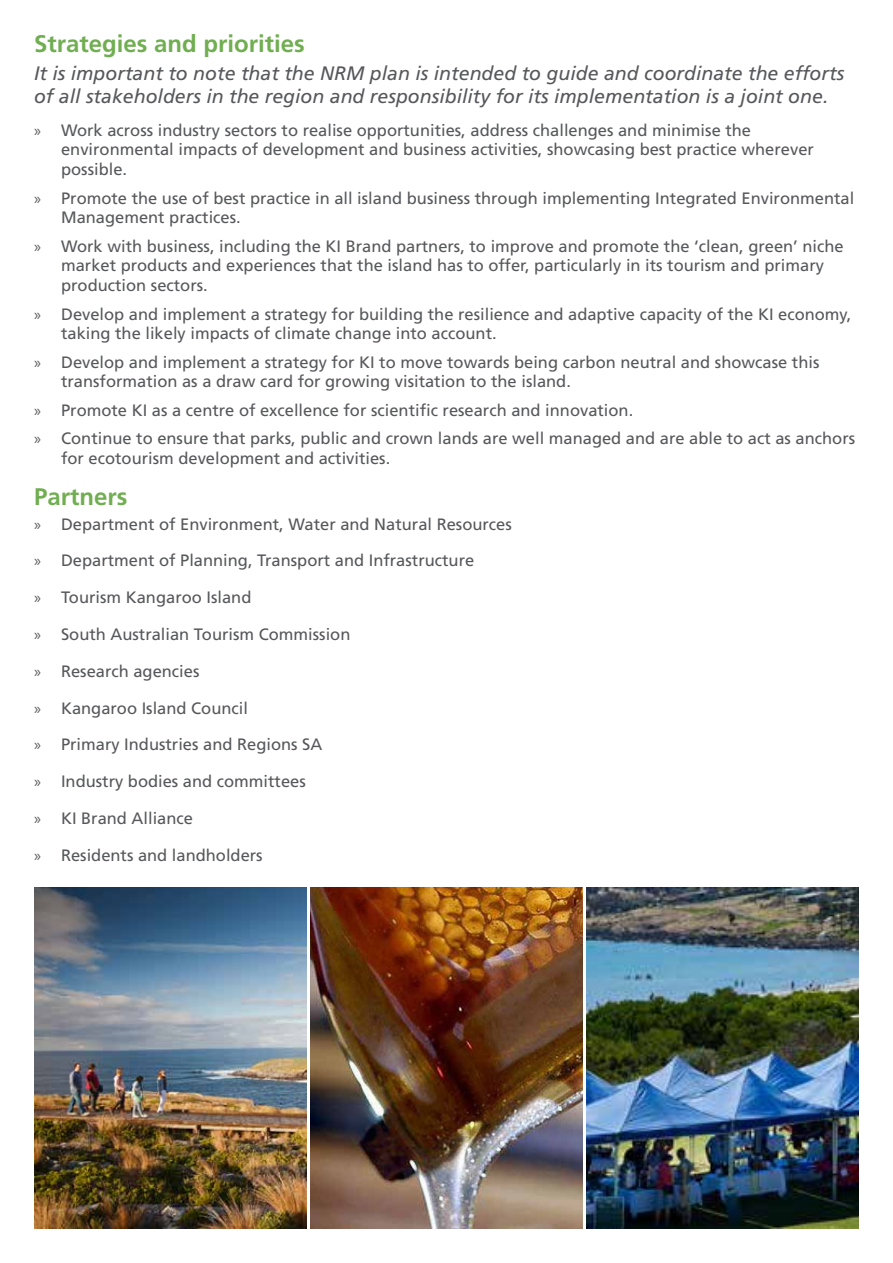
<style>
.page{position:relative;width:893px;height:1263px;background:#fff}
.page>*{position:absolute;margin:0;border:0;box-sizing:border-box;transform-origin:0 0}
.t1{font:700 24px "Frutiger LT Std";color:#71ae52}
.t2{font:italic 19.5px/23.4px "Frutiger LT Std";color:#57585b}
.t3{font:16.5px/19.8px "Frutiger LT Std";color:#57585b}
.s1{font-family:"Myriad Pro"}
</style>
<div class="page">
<img style="left:310px;top:888px;width:273px;height:341px">
<img style="left:587px;top:888px;width:272px;height:341px">
<img style="left:34px;top:888px;width:272px;height:341px">
<h1 class="t1" style="left:34px;top:30px;width:272px">Strategies and priorities</h1>
<p class="t2" style="left:34px;top:61px;width:812px">It is important to note that the NRM plan is intended to guide and coordinate the efforts of all stakeholders in the region and responsibility for its implementation is a joint one.</p>
<p class="t3" style="left:61px;top:120px;width:754px;text-indent:-27px"><span class="s1">»</span> Work across industry sectors to realise opportunities, address challenges and minimise the environmental impacts of development and business activities, showcasing best practice wherever possible.</p>
<p class="t3" style="left:61px;top:188px;width:795px;text-indent:-27px"><span class="s1">»</span> Promote the use of best practice in all island business through implementing Integrated Environmental<br>Management practices.</p>
<p class="t3" style="left:61px;top:236px;width:784px;text-indent:-27px"><span class="s1">»</span> Work with business, including the KI Brand partners, to improve and promote the ‘clean, green’ niche market products and experiences that the island has to offer, particularly in its tourism and primary production sectors.</p>
<p class="t3" style="left:61px;top:304px;width:792px;text-indent:-27px"><span class="s1">»</span> Develop and implement a strategy for building the resilience and adaptive capacity of the KI economy, taking the likely impacts of climate change into account.</p>
<p class="t3" style="left:61px;top:352px;width:760px;text-indent:-27px"><span class="s1">»</span> Develop and implement a strategy for KI to move towards being carbon neutral and showcase this transformation as a draw card for growing visitation to the island.</p>
<p class="t3" style="left:34px;top:396px;width:823px;line-height:28.3px"><span class="s1">»</span> Promote KI as a centre of excellence for scientific research and innovation.<br><span class="s1">»</span> Continue to ensure that parks, public and crown lands are well managed and are able to act as anchors</p>
<p class="t3" style="left:61px;top:448px;width:331px">for ecotourism development and activities.</p>
<h1 class="t1" style="left:34px;top:483px;width:95px">Partners</h1>
<p class="t3" style="left:34px;top:514px;width:479px"><span class="s1">»</span> Department of Environment, Water and Natural Resources</p>
<p class="t3" style="left:34px;top:551px;width:442px"><span class="s1">»</span> Department of Planning, Transport and Infrastructure</p>
<p class="t3" style="left:34px;top:588px;width:219px"><span class="s1">»</span> Tourism Kangaroo Island</p>
<p class="t3" style="left:34px;top:624px;width:318px"><span class="s1">»</span> South Australian Tourism Commission</p>
<p class="t3" style="left:34px;top:661px;width:167px"><span class="s1">»</span> Research agencies</p>
<p class="t3" style="left:34px;top:698px;width:216px"><span class="s1">»</span> Kangaroo Island Council</p>
<p class="t3" style="left:34px;top:735px;width:290px"><span class="s1">»</span> Primary Industries and Regions SA</p>
<p class="t3" style="left:34px;top:772px;width:273px"><span class="s1">»</span> Industry bodies and committees</p>
<p class="t3" style="left:34px;top:808px;width:161px"><span class="s1">»</span> KI Brand Alliance</p>
<p class="t3" style="left:34px;top:845px;width:230px"><span class="s1">»</span> Residents and landholders</p>
</div>
